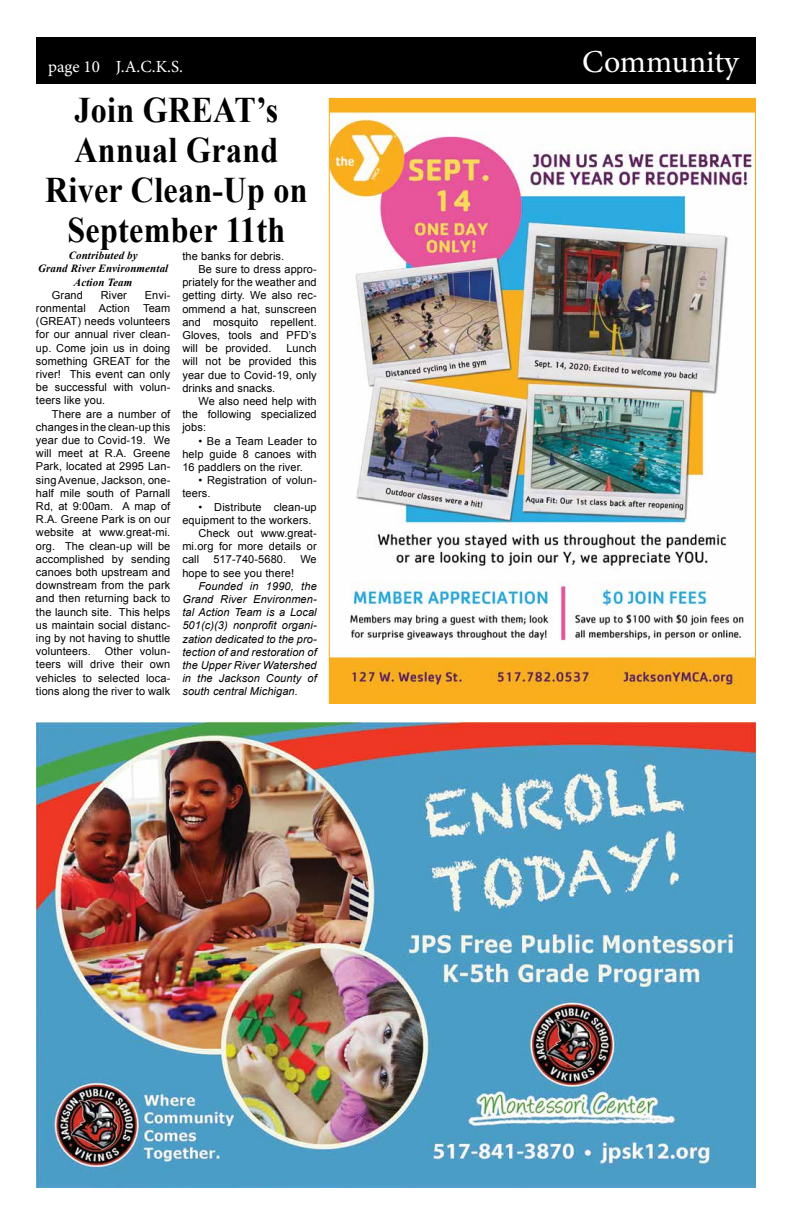
<style>
.page{position:relative;width:792px;height:1224px;background:#fff}
.page>*{position:absolute;margin:0;border:0;box-sizing:border-box;transform-origin:0 0}
.t1{font:700 36px/40px "Times New Roman";letter-spacing:.01em;color:#000;text-align:center;scale:.89 1}
.t2{font:32px "Minion Pro";color:#fff}
.t3{font:17px "Minion Pro";color:#fff}
.t4{font:11px/13.2px "Arial";letter-spacing:.01em;color:#000;text-align:justify}
.t5{font:italic 11px/13.2px "Arial";letter-spacing:.01em;color:#000;text-align:justify}
.t6{font:italic 700 11px/13.2px "Times New Roman";letter-spacing:.01em;color:#000;text-align:center}
</style>
<div class="page">
<div style="left:36px;top:37px;width:720px;height:47px;background:#000"></div>
<img style="left:36px;top:723px;width:720px;height:465px">
<img style="left:331px;top:100px;width:423px;height:602px">
<h3 class="t3" style="left:48px;top:55px;width:137px">page 10 J.A.C.K.S.</h3>
<h2 class="t2" style="left:582px;top:40px;width:158px">Community</h2>
<h1 class="t1" style="left:45px;top:89px;width:297px">Join GREAT’s<br>Annual Grand<br>River Clean-Up on<br>September 11th</h1>
<p class="t6" style="left:38px;top:249px;width:132px">Contributed by<br>Grand River Environmental<br>Action Team</p>
<p class="t4" style="left:52px;top:288px;width:33px">Grand</p>
<p class="t4" style="left:101px;top:288px;width:28px">River</p>
<p class="t4" style="left:182px;top:249px;width:103px">the banks for debris.</p>
<p class="t4" style="left:198px;top:263px;width:120px">Be sure to dress appro-</p>
<p class="t4" style="left:182px;top:276px;width:136px">priately for the weather and</p>
<p class="t4" style="left:182px;top:289px;width:136px">getting dirty. We also rec-</p>
<p class="t4" style="left:182px;top:302px;width:136px">ommend a hat, sunscreen</p>
<p class="t4" style="left:182px;top:315px;width:136px">and mosquito repellent.</p>
<p class="t4" style="left:182px;top:329px;width:136px">Gloves, tools and PFD’s</p>
<p class="t4" style="left:182px;top:342px;width:91px">will be provided.</p>
<p class="t4" style="left:36px;top:288px;width:136px;text-indent:109px">Envi&shy;ronmental Action Team (GREAT) needs volunteers for our annual river clean&shy;up. Come join us in doing something GREAT for the river! This event can only be successful with volun&shy;teers like you.</p>
<p class="t4" style="left:36px;top:407px;width:136px;text-indent:16px">There are a number of changes in the clean-up this year due to Covid-19. We will meet at R.A. Greene Park, located at 2995 Lan&shy;sing Avenue, Jackson, one&shy;half mile south of Parnall Rd, at 9:00am. A map of R.A. Greene Park is on our website at www.great-mi. org. The clean-up will be accomplished by sending canoes both upstream and downstream from the park and then returning back to the launch site. This helps us maintain social distanc&shy;ing by not having to shuttle volunteers.</p>
<p class="t4" style="left:182px;top:342px;width:136px;text-indent:104px">Lunch will not be provided this year due to Covid-19, only drinks and snacks.</p>
<p class="t4" style="left:182px;top:395px;width:136px;text-indent:16px">We also need help with the following specialized jobs:</p>
<p class="t4" style="left:182px;top:434px;width:136px;text-indent:16px">• Be a Team Leader to help guide 8 canoes with 16 paddlers on the river.</p>
<p class="t4" style="left:182px;top:474px;width:136px;text-indent:16px">• Registration of volun&shy;teers.</p>
<p class="t4" style="left:198px;top:500px;width:120px">• Distribute clean-up</p>
<p class="t4" style="left:182px;top:513px;width:131px">equipment to the workers.</p>
<p class="t4" style="left:198px;top:527px;width:120px">Check out www.great-</p>
<p class="t4" style="left:182px;top:540px;width:136px">mi.org for more details or</p>
<p class="t4" style="left:182px;top:553px;width:18px">call</p>
<p class="t4" style="left:213px;top:553px;width:74px">517-740-5680.</p>
<p class="t4" style="left:300px;top:553px;width:18px">We</p>
<p class="t4" style="left:182px;top:566px;width:113px">hope to see you there!</p>
<p class="t5" style="left:182px;top:579px;width:136px;text-indent:16px">Founded in 1990, the Grand River Environmen&shy;tal Action Team is a Local 501(c)(3) nonprofit organi&shy;zation dedicated to the pro&shy;tection of and restoration of the Upper River Watershed in the Jackson County of south central Michigan.</p>
<p class="t4" style="left:36px;top:645px;width:136px;text-indent:69px">Other volun&shy;teers will drive their own vehicles to selected loca&shy;tions along the river to walk</p>
</div>
